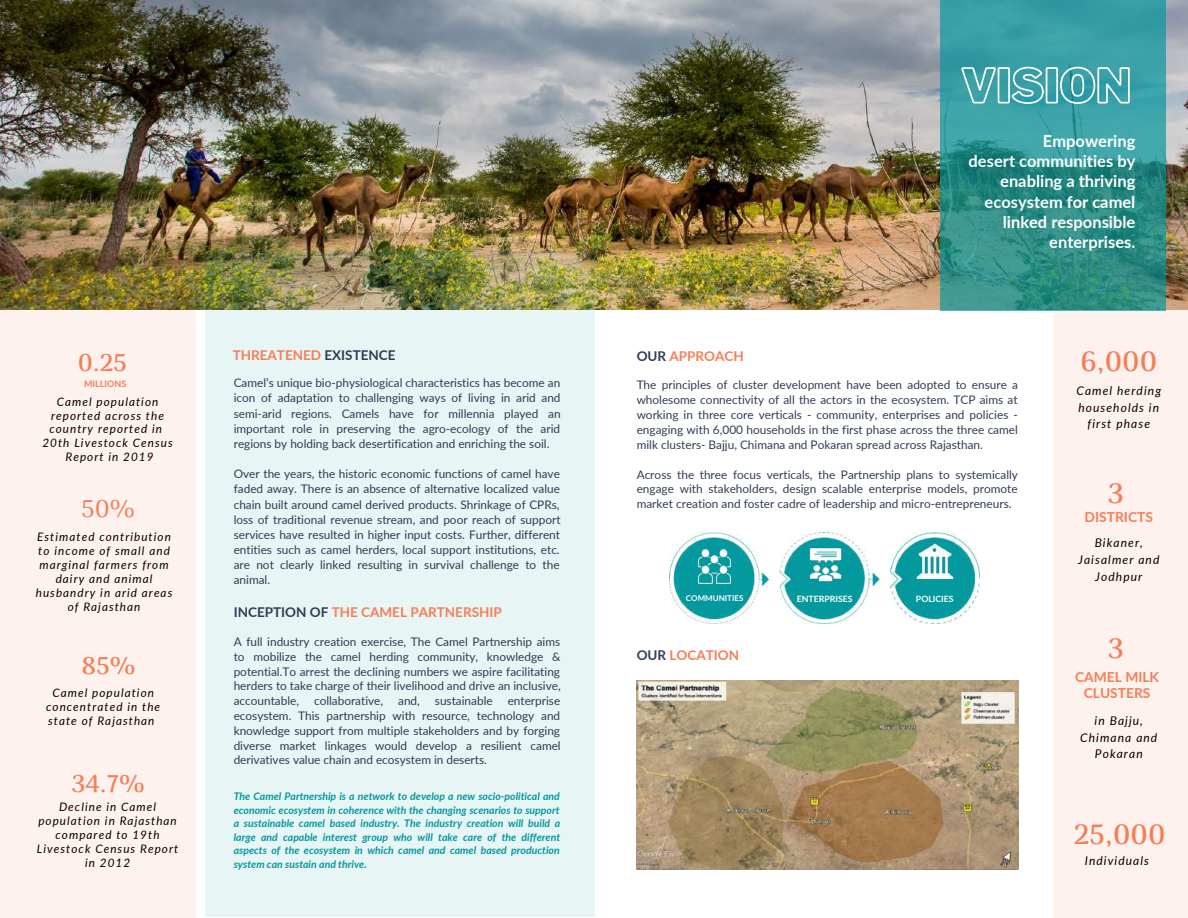
<style>
.page{position:relative;width:1188px;height:918px;background:#fff}
.page>*{position:absolute;margin:0;border:0;box-sizing:border-box;transform-origin:0 0}
.t1{font:700 27.6px "Arima Madurai";color:#f77d55}
.t2{font:700 24px "Arima Madurai";color:#f77d55}
.t3{font:500 24px "Arima Madurai";color:#f77d55}
.t4{font:700 16.5px/20.2px "Lato";color:#fff;text-align:right}
.t5{font:700 13.8px/16.2px "Lato";color:#f77d55;text-align:center}
.t6{font:700 13.5px "Lato";color:#f77d55}
.t7{font:italic 12px/16.5px "Lato";letter-spacing:.09em;color:#000;text-align:center}
.t8{font:11.85px/14.9px "Lato";color:#313c53;text-align:justify}
.t9{font:italic 11.7px/14px "Lato";letter-spacing:.09em;color:#000;text-align:center}
.t10{font:italic 700 10.5px/13.5px "Lato";color:#03989e;text-align:justify}
.t11{font:700 9px "Lato";color:#f77d55}
.t12{font:700 8.7px "Lato";color:#fff}
.t13{font:700 7.95px "Lato";color:#f8feff}
.s1{color:#313c53}
</style>
<div class="page">
<img style="left:0;top:0;width:1188px;height:309px">
<svg style="left:205px;top:251px;width:390px;height:666px;background:#dfebe6"></svg>
<img style="left:637px;top:680px;width:381px;height:189px">
<svg style="left:0;top:251px;width:195px;height:667px;fill:#fef2ef"></svg>
<div style="left:1053px;top:251px;width:135px;height:667px;background:#fef2ef"></div>
<svg style="left:940px;top:0;width:226px;height:311px;background:#329493"></svg>
<img style="left:670px;top:533px;width:309px;height:91px">
<img style="left:911px;top:538px;width:46px;height:46px">
<img style="left:805px;top:544px;width:40px;height:41px">
<img style="left:697px;top:549px;width:35px;height:36px">
<svg style="left:961px;top:66px;width:170px;height:39px;background:#61b3b9"></svg>
<h2 class="t2" style="left:78px;top:349px;width:51px">0.25</h2>
<p class="t11" style="left:84px;top:378px;width:44px">MILLIONS</p>
<p class="t9" style="left:42px;top:395px;width:132px">Camel population reported across the country reported in<br>20th Livestock Census<br>Report in 2019</p>
<h2 class="t3" style="left:81px;top:495px;width:55px">50%</h2>
<p class="t9" style="left:36px;top:529px;width:138px">Estimated contribution to income of small and marginal farmers from dairy and animal husbandry in arid areas of Rajasthan</p>
<h2 class="t2" style="left:81px;top:652px;width:55px">85%</h2>
<p class="t9" style="left:46px;top:685px;width:115px">Camel population concentrated in the state of Rajasthan</p>
<h2 class="t2" style="left:72px;top:770px;width:74px">34.7%</h2>
<p class="t9" style="left:37px;top:800px;width:143px">Decline in Camel population in Rajasthan compared to 19th<br>Livestock Census Report in 2012</p>
<p class="t6" style="left:233px;top:347px;width:164px">THREATENED <span class="s1">EXISTENCE</span></p>
<p class="t8" style="left:234px;top:375px;width:328px">Camel’s unique bio-physiological characteristics has become an icon of adaptation to challenging ways of living in arid and semi-arid regions. Camels have for millennia played an important role in preserving the agro-ecology of the arid regions by holding back desertification and enriching the soil.</p>
<p class="t8" style="left:234px;top:466px;width:328px">Over the years, the historic economic functions of camel have faded away. There is an absence of alternative localized value chain built around camel derived products. Shrinkage of CPRs, loss of traditional revenue stream, and poor reach of support services have resulted in higher input costs. Further, different entities such as camel herders, local support institutions, etc. are not clearly linked resulting in survival challenge to the animal.</p>
<p class="t6" style="left:234px;top:603px;width:270px"><span class="s1">INCEPTION OF</span> THE CAMEL PARTNERSHIP</p>
<p class="t8" style="left:234px;top:634px;width:329px">A full industry creation exercise, The Camel Partnership aims to mobilize the camel herding community, knowledge &amp; potential.To arrest the declining numbers we aspire facilitating herders to take charge of their livelihood and drive an inclusive, accountable,</p>
<p class="t8" style="left:314px;top:693px;width:71px">collaborative,</p>
<p class="t8" style="left:398px;top:693px;width:23px">and,</p>
<p class="t8" style="left:435px;top:693px;width:59px">sustainable</p>
<p class="t8" style="left:234px;top:693px;width:329px;text-indent:274px">enterprise ecosystem. This partnership with resource, technology and knowledge support from multiple stakeholders and by forging diverse market linkages would develop a resilient camel derivatives value chain and ecosystem in deserts.</p>
<p class="t10" style="left:234px;top:789px;width:328px">The Camel Partnership is a network to develop a new socio-political and economic ecosystem in coherence with the changing scenarios to support a sustainable camel based industry. The industry creation will build a large and capable interest group who will take care of the different aspects of the ecosystem in which camel and camel based production system can sustain and thrive.</p>
<p class="t6" style="left:637px;top:347px;width:109px"><span class="s1">OUR</span> APPROACH</p>
<h3 class="t4" style="left:969px;top:130px;width:168px">Empowering<br>desert communities by enabling a thriving ecosystem for camel linked responsible enterprises.</h3>
<h1 class="t1" style="left:1080px;top:346px;width:78px">6,000</h1>
<p class="t8" style="left:637px;top:377px;width:383px">The principles of cluster development have been adopted to ensure a wholesome connectivity of all the actors in the ecosystem. TCP aims at working in three core verticals - community, enterprises and policies - engaging with 6,000 households in the first phase across the three camel milk clusters- Bajju, Chimana and Pokaran spread across Rajasthan.</p>
<p class="t8" style="left:637px;top:467px;width:383px">Across the three focus verticals, the Partnership plans to systemically engage with stakeholders, design scalable enterprise models, promote market creation and foster cadre of leadership and micro-entrepreneurs.</p>
<p class="t13" style="left:686px;top:593px;width:59px">COMMUNITIES</p>
<p class="t12" style="left:797px;top:593px;width:57px">ENTERPRISES</p>
<p class="t12" style="left:916px;top:593px;width:39px">POLICIES</p>
<p class="t6" style="left:637px;top:647px;width:104px"><span class="s1">OUR</span> LOCATION</p>
<p class="t7" style="left:1076px;top:382px;width:86px">Camel herding households in first phase</p>
<h1 class="t1" style="left:1108px;top:477px;width:17px">3</h1>
<p class="t5" style="left:1085px;top:509px;width:70px">DISTRICTS</p>
<p class="t7" style="left:1078px;top:535px;width:83px">Bikaner,<br>Jaisalmer and<br>Jodhpur</p>
<h1 class="t1" style="left:1108px;top:633px;width:17px">3</h1>
<p class="t5" style="left:1075px;top:668px;width:85px">CAMEL MILK<br>CLUSTERS</p>
<p class="t7" style="left:1080px;top:712px;width:79px">in Bajju,<br>Chimana and<br>Pokaran</p>
<h1 class="t1" style="left:1074px;top:819px;width:93px">25,000</h1>
<p class="t7" style="left:1085px;top:853px;width:66px">Individuals</p>
</div>
